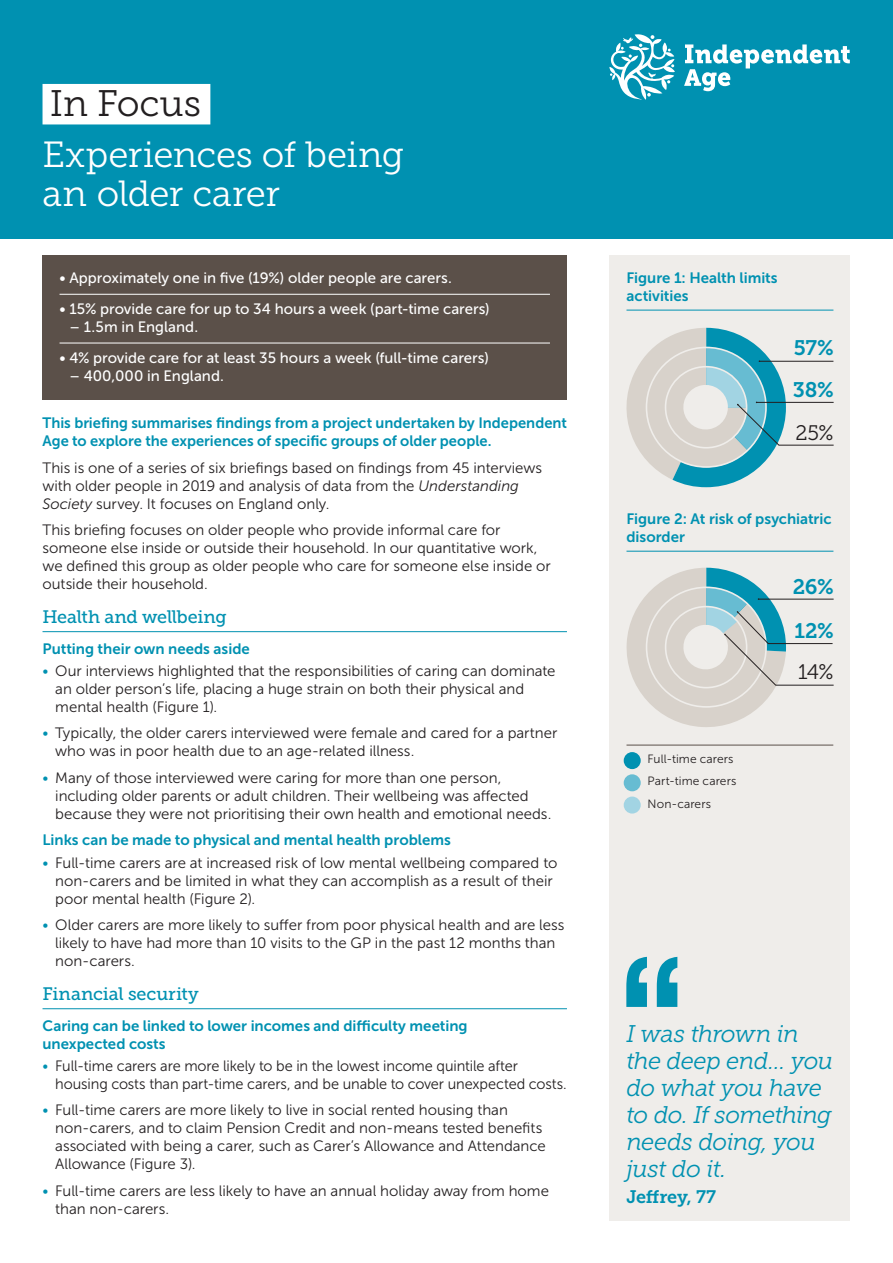
<style>
.page{position:relative;width:893px;height:1263px;background:#fff}
.page>*{position:absolute;margin:0;border:0;box-sizing:border-box;transform-origin:0 0}
.In_focus{font:36.9px "Museo Slab 300";letter-spacing:-.005em;color:#231f20}
.Heading_1Ba{font:36.3px/39.6px "Museo Slab 300";letter-spacing:-.01em;color:#fff}
.Quote_16_18_italic{font:italic 24px/27px "Museo Slab 300";letter-spacing:-.025em;color:#0091b1}
.Chart_figure_-_bold{font:21px "Museo Slab 700";color:#0091b1}
.Chart_figure_-_light{font:21px "Museo Slab 300";color:#231f20}
.Heading_3{font:21px "Museo Slab 700";color:#0091b1}
.Heading_2{font:18px "Museo Slab 500";letter-spacing:-.01em;color:#0091b1}
.Quote_author_12_12{font:18px "Museo Slab 700";letter-spacing:-.005em;color:#0091b1}
.Body_copy{font:15px/18px "Museo Sans 300";color:#231f20}
.Heading_3-2{font:15px/18px "Museo Sans 700";color:#0091b1}
.Intro_para{font:15px/18px "Museo Sans 700";color:#0091b1}
.Intro_bullets{font:15px "Museo Sans 500";color:#fff}
.Intro_bullets_last_l{font:15px "Museo Sans 500";color:#fff}
.Chart_headings{font:15px/18px "Museo Sans 700";color:#0091b1}
.Key{font:12px "Museo Sans 300";letter-spacing:.005em;color:#231f20}
.s1{font-style:italic}
.s2{color:#0091b1}
</style>
<div class="page">
<div style="left:609px;top:255px;width:241px;height:965px;background:#efedea"></div>
<div style="left:0;top:0;width:893px;height:238px;background:#0091b1"></div>
<hr style="left:43px;top:631px;width:524px;height:1px;background:#0091b1">
<hr style="left:43px;top:1008px;width:524px;height:1px;background:#0091b1">
<div style="left:43px;top:255px;width:524px;height:145px;background:#5b5049"></div>
<hr style="left:60px;top:294px;width:490px;height:1px;background:#fff">
<hr style="left:60px;top:343px;width:490px;height:1px;background:#fff">
<svg style="left:626px;top:957px;width:51px;height:50px"></svg>
<hr style="left:626px;top:551px;width:207px;height:1px;background:#0091b1">
<div style="left:624px;top:752px;width:17px;height:17px;background:#0091b1;border-radius:50%"></div>
<div style="left:624px;top:774px;width:17px;height:17px;background:#67bcd2;border-radius:50%"></div>
<div style="left:624px;top:796px;width:17px;height:17px;background:#a2d4e3;border-radius:50%"></div>
<hr style="left:626px;top:745px;width:207px;height:1px;background:#5b5049">
<svg style="left:626px;top:568px;width:208px;height:159px"></svg>
<hr style="left:626px;top:310px;width:207px;height:1px;background:#0091b1">
<svg style="left:626px;top:328px;width:208px;height:159px"></svg>
<svg style="left:609px;top:34px;width:66px;height:66px"></svg>
<svg style="left:684px;top:44px;width:166px;height:47px"></svg>
<div style="left:43px;top:84px;width:167px;height:40px;background:#fff"></div>
<p class="In_focus" style="left:50px;top:83px;width:153px">In Focus</p>
<p class="Heading_1Ba" style="left:43px;top:135px;width:363px">Experiences of being an older carer</p>
<p class="Intro_bullets" style="left:60px;top:270px;width:394px">• Approximately one in five (19%) older people are carers.</p>
<p class="Intro_bullets" style="left:60px;top:301px;width:432px">• 15% provide care for up to 34 hours a week (part-time carers)</p>
<p class="Intro_bullets" style="left:69px;top:319px;width:130px">– 1.5m in England.</p>
<p class="Intro_bullets_last_l" style="left:60px;top:350px;width:431px">• 4% provide care for at least 35 hours a week (full-time carers)</p>
<p class="Intro_bullets_last_l" style="left:69px;top:368px;width:156px">– 400,000 in England.</p>
<p class="Intro_para" style="left:43px;top:414px;width:526px">This briefing summarises findings from a project undertaken by Independent<br>Age to explore the experiences of specific groups of older people.</p>
<p class="Body_copy" style="left:43px;top:458px;width:501px">This is one of a series of six briefings based on findings from 45 interviews with older people in 2019 and analysis of data from the <span class="s1">Understanding<br>Society</span> survey. It focuses on England only.</p>
<p class="Body_copy" style="left:43px;top:521px;width:510px">This briefing focuses on older people who provide informal care for someone else inside or outside their household. In our quantitative work, we defined this group as older people who care for someone else inside or outside their household.</p>
<p class="Heading_2" style="left:43px;top:606px;width:186px">Health and wellbeing</p>
<p class="Heading_3-2" style="left:43px;top:639px;width:209px">Putting their own needs aside</p>
<p class="Body_copy" style="left:55px;top:662px;width:502px;text-indent:-13px"><span class="s2">•</span> Our interviews highlighted that the responsibilities of caring can dominate an older person’s life, placing a huge strain on both their physical and mental health (Figure 1).</p>
<p class="Body_copy" style="left:55px;top:724px;width:504px;text-indent:-13px"><span class="s2">•</span> Typically, the older carers interviewed were female and cared for a partner who was in poor health due to an age-related illness.</p>
<p class="Body_copy" style="left:55px;top:769px;width:498px;text-indent:-13px"><span class="s2">•</span> Many of those interviewed were caring for more than one person, including older parents or adult children. Their wellbeing was affected because they were not prioritising their own health and emotional needs.</p>
<p class="Heading_3-2" style="left:43px;top:831px;width:410px">Links can be made to physical and mental health problems</p>
<p class="Body_copy" style="left:55px;top:853px;width:504px;text-indent:-13px"><span class="s2">•</span> Full-time carers are at increased risk of low mental wellbeing compared to non-carers and be limited in what they can accomplish as a result of their poor mental health (Figure 2).</p>
<p class="Body_copy" style="left:55px;top:916px;width:510px;text-indent:-13px"><span class="s2">•</span> Older carers are more likely to suffer from poor physical health and are less likely to have had more than 10 visits to the GP in the past 12 months than non-carers.</p>
<p class="Heading_2" style="left:43px;top:984px;width:158px">Financial security</p>
<p class="Heading_3-2" style="left:43px;top:1016px;width:427px">Caring can be linked to lower incomes and difficulty meeting unexpected costs</p>
<p class="Body_copy" style="left:55px;top:1057px;width:513px;text-indent:-13px"><span class="s2">•</span> Full-time carers are more likely to be in the lowest income quintile after housing costs than part-time carers, and be unable to cover unexpected costs.</p>
<p class="Body_copy" style="left:55px;top:1101px;width:492px;text-indent:-13px"><span class="s2">•</span> Full-time carers are more likely to live in social rented housing than non-carers, and to claim Pension Credit and non-means tested benefits associated with being a carer, such as Carer’s Allowance and Attendance Allowance (Figure 3).</p>
<p class="Body_copy" style="left:55px;top:1182px;width:495px;text-indent:-13px"><span class="s2">•</span> Full-time carers are less likely to have an annual holiday away from home than non-carers.</p>
<p class="Chart_headings" style="left:626px;top:269px;width:153px">Figure 1: Health limits activities</p>
<p class="Chart_figure_-_bold" style="left:794px;top:336px;width:41px">57%</p>
<p class="Heading_3" style="left:793px;top:377px;width:42px">38%</p>
<p class="Chart_figure_-_light" style="left:795px;top:421px;width:40px">25%</p>
<p class="Chart_headings" style="left:626px;top:510px;width:207px">Figure 2: At risk of psychiatric disorder</p>
<p class="Key" style="left:648px;top:752px;width:88px">Full-time carers</p>
<p class="Key" style="left:648px;top:775px;width:90px">Part-time carers</p>
<p class="Key" style="left:648px;top:797px;width:65px">Non-carers</p>
<p class="Chart_figure_-_bold" style="left:793px;top:575px;width:42px">26%</p>
<p class="Chart_figure_-_bold" style="left:794px;top:618px;width:41px">12%</p>
<p class="Chart_figure_-_light" style="left:798px;top:660px;width:37px">14%</p>
<p class="Quote_16_18_italic" style="left:626px;top:1020px;width:208px">I was thrown in the deep end… you do what you have to do. If something needs doing, you just do it.</p>
<p class="Quote_author_12_12" style="left:626px;top:1187px;width:91px">Jeffrey, 77</p>
</div>
